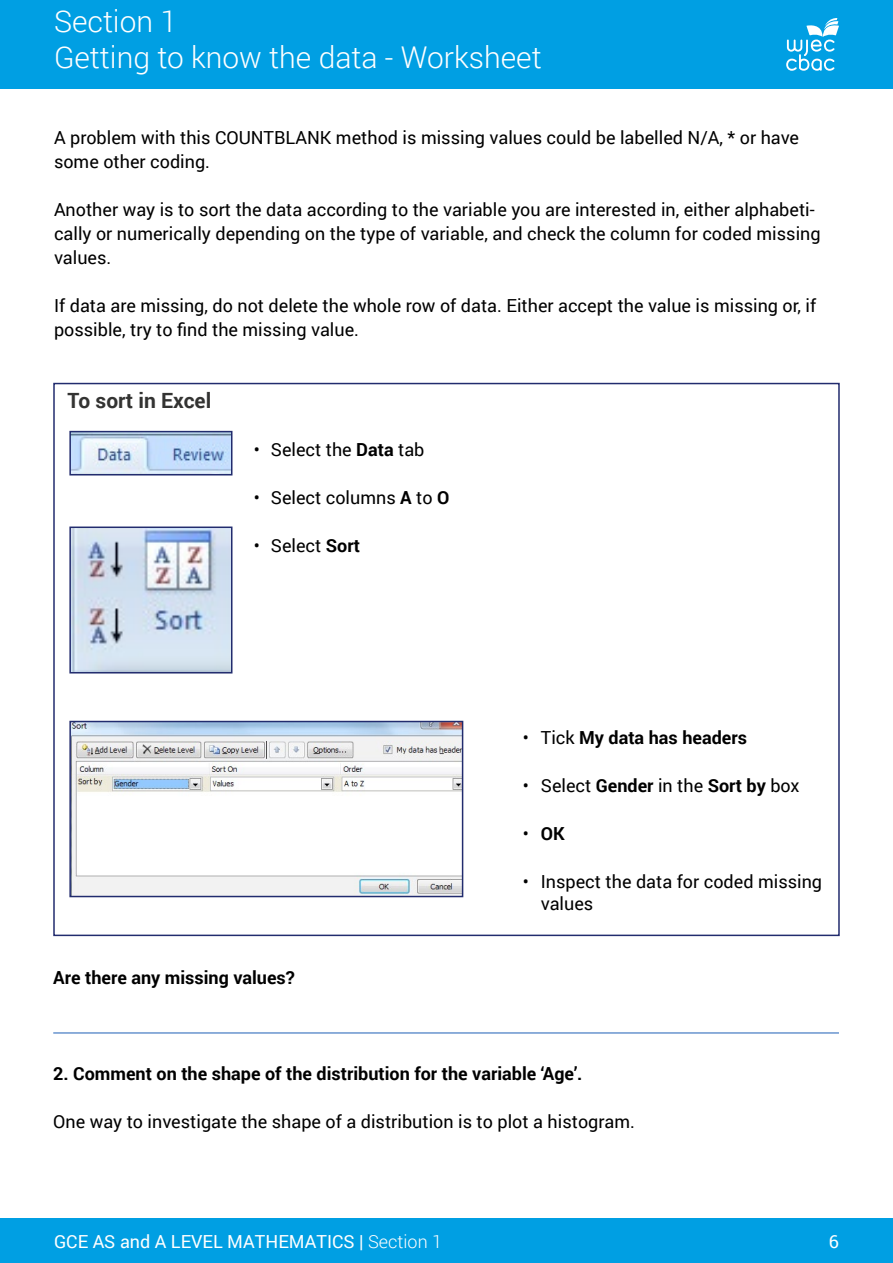
<style>
.page{position:relative;width:893px;height:1263px;background:#fff}
.page>*{position:absolute;margin:0;border:0;box-sizing:border-box;transform-origin:0 0}
.t1{font:300 30px/36px "Roboto";color:#fff}
.t2{font:700 21px "Roboto";color:#333332}
.t3{font:18px/24px "Roboto";color:#000}
.t4{font:700 18px "Roboto";color:#000}
.t5{font:18px "Roboto";color:#fff}
.s1{font-weight:700}
.s2{font-weight:400}
.s3{font-weight:300}
</style>
<div class="page">
<div style="left:0;top:0;width:893px;height:89px;background:#009fe3"></div>
<div style="left:0;top:1218px;width:893px;height:45px;background:#009fe3"></div>
<svg style="left:786px;top:18px;width:53px;height:53px"></svg>
<img style="left:72px;top:724px;width:388px;height:170px">
<div style="left:69px;top:721px;width:394px;height:176px;border:2px solid #222c6e"></div>
<img style="left:72px;top:434px;width:157px;height:38px">
<div style="left:69px;top:431px;width:163px;height:44px;border:2px solid #222c6e"></div>
<img style="left:72px;top:529px;width:157px;height:141px">
<div style="left:69px;top:526px;width:163px;height:147px;border:2px solid #222c6e"></div>
<hr style="left:53px;top:1032px;width:786px;height:2px;background:#6894ce">
<h1 class="t1" style="left:54px;top:2px;width:489px">Section 1<br>Getting to know the data - Worksheet</h1>
<p class="t3" style="left:54px;top:125px;width:747px">A problem with this COUNTBLANK method is missing values could be labelled N/A, * or have some other coding.</p>
<p class="t3" style="left:54px;top:197px;width:768px">Another way is to sort the data according to the variable you are interested in, either alphabeti&shy;cally or numerically depending on the type of variable, and check the column for coded missing values.</p>
<p class="t3" style="left:54px;top:293px;width:764px">If data are missing, do not delete the whole row of data. Either accept the value is missing or, if possible, try to find the missing value.</p>
<p class="t2" style="left:68px;top:386px;width:145px">To sort in Excel</p>
<p class="t3" style="left:254px;top:437px;width:172px">• Select the <span class="s1">Data</span> tab</p>
<p class="t3" style="left:254px;top:485px;width:197px">• Select columns <span class="s1">A</span> to <span class="s1">O</span></p>
<p class="t3" style="left:254px;top:533px;width:108px">• Select <span class="s1">Sort</span></p>
<p class="t4" style="left:53px;top:965px;width:243px">Are there any missing values?</p>
<p class="t4" style="left:523px;top:725px;width:226px"><span class="s2">• Tick</span> My data has headers</p>
<p class="t3" style="left:523px;top:773px;width:278px">• Select <span class="s1">Gender</span> in the <span class="s1">Sort by</span> box</p>
<p class="t4" style="left:523px;top:821px;width:43px"><span class="s2">•</span> OK</p>
<p class="t3" style="left:541px;top:870px;width:283px;line-height:21.6px;text-indent:-18px">• Inspect the data for coded missing values</p>
<p class="t4" style="left:53px;top:1061px;width:531px">2. Comment on the shape of the distribution for the variable ‘Age’.</p>
<p class="t3" style="left:53px;top:1109px;width:583px">One way to investigate the shape of a distribution is to plot a histogram.</p>
<p class="t5" style="left:54px;top:1229px;width:390px">GCE AS and A LEVEL MATHEMATICS | <span class="s3">Section 1</span></p>
<p class="t5" style="left:829px;top:1229px;width:12px">6</p>
</div>
